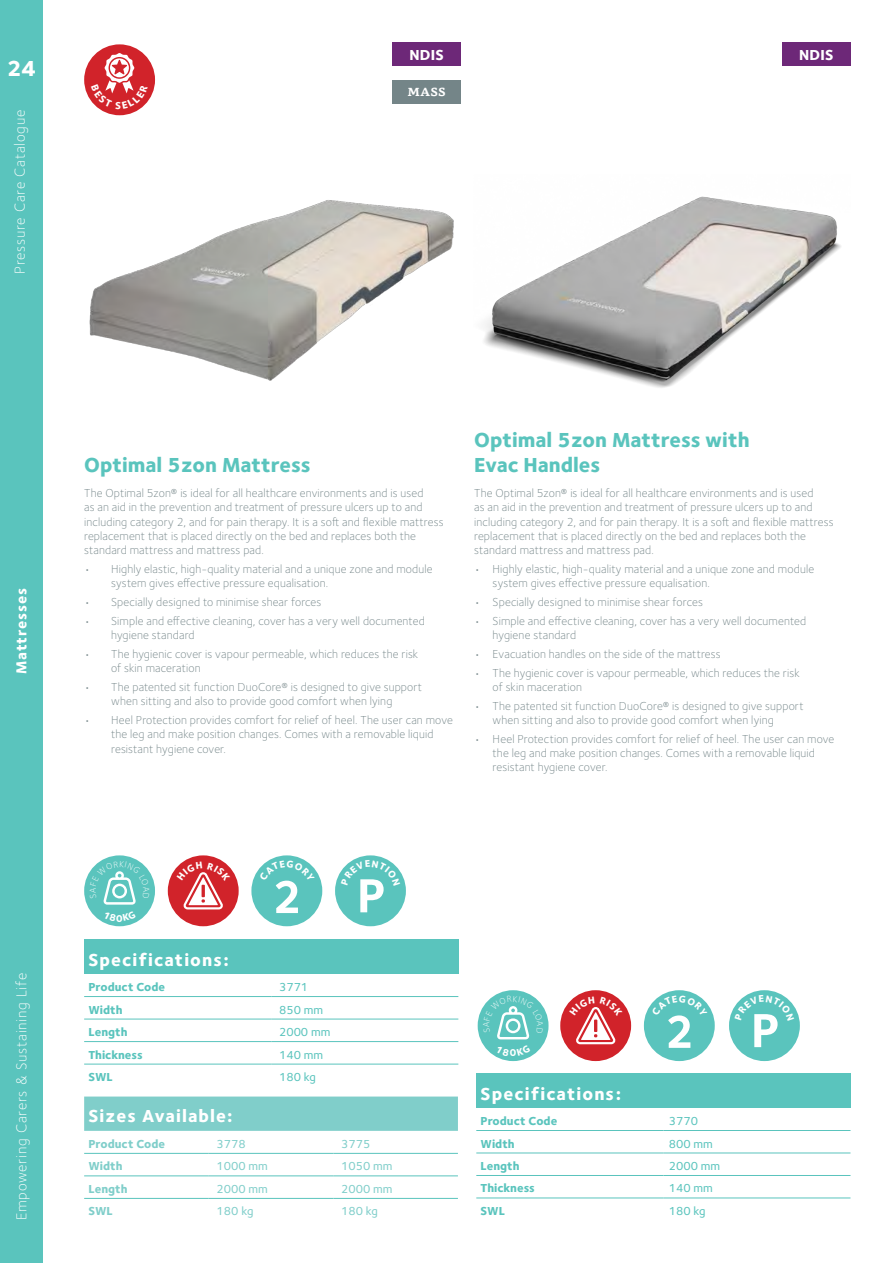
<style>
.page{position:relative;width:893px;height:1263px;background:#fff}
.page>*{position:absolute;margin:0;border:0;box-sizing:border-box;transform-origin:0 0}
.t1{font:800 22.5px "Foundry Sterling";color:#fff}
.t2{font:800 21px/25.2px "Foundry Sterling";color:#5ac4bd}
.t3{font:800 18px "Foundry Sterling";letter-spacing:.06em;color:#fff}
.t4{font:300 15px "Foundry Sterling";letter-spacing:.05em;color:#fff}
.t5{font:800 15px "Foundry Sterling";letter-spacing:.05em;color:#fff}
.t6{font:300 12px/14.4px "Foundry Sterling";letter-spacing:.01em;color:#748588}
.t7{font:800 12px "Foundry Sterling";color:#5ac4bd}
.t8{font:500 12px "Foundry Sterling";color:#5ac4bd}
.t9{font:500 12px "Foundry Sterling";color:#80ceca}
.t10{font:800 12px "Foundry Sterling";color:#80ceca}
.t11{font:800 12px "Basco Std";color:#fff}
</style>
<div class="page">
<div style="left:0;top:0;width:43px;height:1263px;background:#5ac4bd"></div>
<div style="left:168px;top:855px;width:71px;height:71px;background:#d1232a;border-radius:50%"></div>
<div style="left:84px;top:1096px;width:374px;height:35px;background:#80ceca"></div>
<hr style="left:84px;top:1153px;width:125px;height:1px;background:#5ac4bd">
<hr style="left:209px;top:1153px;width:124px;height:1px;background:#5ac4bd">
<hr style="left:333px;top:1153px;width:125px;height:1px;background:#5ac4bd">
<hr style="left:84px;top:1175px;width:125px;height:1px;background:#5ac4bd">
<hr style="left:209px;top:1175px;width:124px;height:1px;background:#5ac4bd">
<hr style="left:333px;top:1175px;width:125px;height:1px;background:#5ac4bd">
<hr style="left:84px;top:1198px;width:125px;height:1px;background:#5ac4bd">
<hr style="left:209px;top:1198px;width:124px;height:1px;background:#5ac4bd">
<hr style="left:333px;top:1198px;width:125px;height:1px;background:#5ac4bd">
<div style="left:84px;top:940px;width:374px;height:34px;background:#5ac4bd"></div>
<hr style="left:84px;top:996px;width:187px;height:1px;background:#5ac4bd">
<hr style="left:271px;top:996px;width:187px;height:1px;background:#5ac4bd">
<hr style="left:84px;top:1019px;width:187px;height:1px;background:#5ac4bd">
<hr style="left:271px;top:1019px;width:187px;height:1px;background:#5ac4bd">
<hr style="left:84px;top:1041px;width:187px;height:1px;background:#5ac4bd">
<hr style="left:271px;top:1041px;width:187px;height:1px;background:#5ac4bd">
<hr style="left:84px;top:1064px;width:187px;height:1px;background:#5ac4bd">
<hr style="left:271px;top:1064px;width:187px;height:1px;background:#5ac4bd">
<div style="left:84px;top:855px;width:71px;height:71px;background:#5ac4bd;border-radius:50%"></div>
<div style="left:335px;top:855px;width:71px;height:71px;background:#5ac4bd;border-radius:50%"></div>
<div style="left:251px;top:855px;width:71px;height:71px;background:#5ac4bd;border-radius:50%"></div>
<div style="left:84px;top:44px;width:71px;height:71px;background:#d1232a;border-radius:50%"></div>
<div style="left:393px;top:42px;width:68px;height:24px;background:#6d2878"></div>
<div style="left:393px;top:80px;width:68px;height:24px;background:#748588"></div>
<div style="left:476px;top:1074px;width:374px;height:34px;background:#5ac4bd"></div>
<hr style="left:476px;top:1130px;width:187px;height:1px;background:#5ac4bd">
<hr style="left:663px;top:1130px;width:187px;height:1px;background:#5ac4bd">
<hr style="left:476px;top:1153px;width:187px;height:1px;background:#5ac4bd">
<hr style="left:663px;top:1153px;width:187px;height:1px;background:#5ac4bd">
<hr style="left:476px;top:1175px;width:187px;height:1px;background:#5ac4bd">
<hr style="left:663px;top:1175px;width:187px;height:1px;background:#5ac4bd">
<hr style="left:476px;top:1198px;width:187px;height:1px;background:#5ac4bd">
<hr style="left:663px;top:1198px;width:187px;height:1px;background:#5ac4bd">
<div style="left:478px;top:990px;width:70px;height:71px;background:#5ac4bd;border-radius:50%"></div>
<div style="left:560px;top:990px;width:71px;height:71px;background:#d1232a;border-radius:50%"></div>
<div style="left:729px;top:990px;width:71px;height:71px;background:#5ac4bd;border-radius:50%"></div>
<div style="left:644px;top:990px;width:71px;height:71px;background:#5ac4bd;border-radius:50%"></div>
<div style="left:782px;top:42px;width:68px;height:24px;background:#6d2878"></div>
<img style="left:89px;top:200px;width:365px;height:181px">
<img style="left:484px;top:196px;width:357px;height:192px">
<svg style="left:177px;top:862px;width:53px;height:47px"></svg>
<svg style="left:90px;top:861px;width:60px;height:44px"></svg>
<svg style="left:341px;top:860px;width:59px;height:52px"></svg>
<svg style="left:259px;top:860px;width:56px;height:53px"></svg>
<svg style="left:91px;top:53px;width:57px;height:56px"></svg>
<svg style="left:483px;top:996px;width:60px;height:43px"></svg>
<svg style="left:569px;top:996px;width:54px;height:48px"></svg>
<svg style="left:735px;top:995px;width:59px;height:52px"></svg>
<svg style="left:652px;top:995px;width:55px;height:53px"></svg>
<h1 class="t1" style="left:7px;top:54px;width:31px">24</h1>
<p class="t4" style="left:11px;top:274px;width:166px;rotate:-90deg">Pressure Care Catalogue</p>
<p class="t5" style="left:410px;top:46px;width:36px">NDIS</p>
<p class="t11" style="left:408px;top:85px;width:39px">MASS</p>
<p class="t5" style="left:799px;top:46px;width:36px">NDIS</p>
<p class="t5" style="left:12px;top:674px;width:88px;rotate:-90deg">Mattresses</p>
<h2 class="t2" style="left:84px;top:453px;width:228px">Optimal 5zon Mattress</h2>
<p class="t6" style="left:84px;top:486px;width:361px">The Optimal 5zon® is ideal for all healthcare environments and is used<br>as an aid in the prevention and treatment of pressure ulcers up to and including category 2, and for pain therapy. It is a soft and flexible mattress replacement that is placed directly on the bed and replaces both the standard mattress and mattress pad.</p>
<p class="t6" style="left:111px;top:562px;width:323px;text-indent:-27px">• Highly elastic, high-quality material and a unique zone and module system gives effective pressure equalisation.</p>
<p class="t6" style="left:84px;top:595px;width:239px">• Specially designed to minimise shear forces</p>
<p class="t6" style="left:111px;top:613px;width:315px;text-indent:-27px">• Simple and effective cleaning, cover has a very well documented hygiene standard</p>
<p class="t6" style="left:111px;top:647px;width:308px;text-indent:-27px">• The hygienic cover is vapour permeable, which reduces the risk of skin maceration</p>
<p class="t6" style="left:84px;top:680px;width:339px;text-align:center">• The patented sit function DuoCore® is designed to give support when sitting and also to provide good comfort when lying</p>
<p class="t6" style="left:111px;top:713px;width:343px;text-indent:-27px">• Heel Protection provides comfort for relief of heel. The user can move the leg and make position changes. Comes with a removable liquid resistant hygiene cover.</p>
<h2 class="t2" style="left:474px;top:428px;width:277px">Optimal 5zon Mattress with<br>Evac Handles</h2>
<p class="t6" style="left:474px;top:486px;width:361px">The Optimal 5zon® is ideal for all healthcare environments and is used<br>as an aid in the prevention and treatment of pressure ulcers up to and including category 2, and for pain therapy. It is a soft and flexible mattress replacement that is placed directly on the bed and replaces both the standard mattress and mattress pad.</p>
<p class="t6" style="left:493px;top:562px;width:323px;text-indent:-18px">• Highly elastic, high-quality material and a unique zone and module system gives effective pressure equalisation.</p>
<p class="t6" style="left:474px;top:595px;width:230px">• Specially designed to minimise shear forces</p>
<p class="t6" style="left:493px;top:613px;width:315px;text-indent:-18px">• Simple and effective cleaning, cover has a very well documented hygiene standard</p>
<p class="t6" style="left:474px;top:647px;width:248px">• Evacuation handles on the side of the mattress</p>
<p class="t6" style="left:493px;top:665px;width:308px;text-indent:-18px">• The hygienic cover is vapour permeable, which reduces the risk of skin maceration</p>
<p class="t6" style="left:493px;top:698px;width:312px;text-indent:-18px">• The patented sit function DuoCore® is designed to give support when sitting and also to provide good comfort when lying</p>
<p class="t6" style="left:493px;top:731px;width:343px;text-indent:-18px">• Heel Protection provides comfort for relief of heel. The user can move the leg and make position changes. Comes with a removable liquid resistant hygiene cover.</p>
<p class="t4" style="left:13px;top:1220px;width:249px;rotate:-90deg">Empowering Carers &amp; Sustaining Life</p>
<h3 class="t3" style="left:88px;top:948px;width:142px">Specifications:</h3>
<p class="t7" style="left:88px;top:979px;width:78px">Product Code</p>
<p class="t8" style="left:279px;top:980px;width:31px">3771</p>
<p class="t7" style="left:88px;top:1002px;width:36px">Width</p>
<p class="t8" style="left:279px;top:1002px;width:46px">850 mm</p>
<p class="t7" style="left:88px;top:1024px;width:41px">Length</p>
<p class="t8" style="left:279px;top:1025px;width:53px">2000 mm</p>
<p class="t7" style="left:88px;top:1047px;width:56px">Thickness</p>
<p class="t8" style="left:279px;top:1047px;width:46px">140 mm</p>
<p class="t7" style="left:88px;top:1069px;width:26px">SWL</p>
<p class="t8" style="left:279px;top:1070px;width:38px">180 kg</p>
<h3 class="t3" style="left:88px;top:1105px;width:146px">Sizes Available:</h3>
<p class="t10" style="left:88px;top:1136px;width:78px">Product Code</p>
<p class="t9" style="left:217px;top:1137px;width:31px">3778</p>
<p class="t9" style="left:341px;top:1137px;width:31px">3775</p>
<p class="t10" style="left:88px;top:1159px;width:36px">Width</p>
<p class="t9" style="left:217px;top:1159px;width:53px">1000 mm</p>
<p class="t9" style="left:341px;top:1159px;width:53px">1050 mm</p>
<p class="t10" style="left:88px;top:1181px;width:41px">Length</p>
<p class="t9" style="left:217px;top:1182px;width:53px">2000 mm</p>
<p class="t9" style="left:341px;top:1182px;width:53px">2000 mm</p>
<p class="t10" style="left:88px;top:1204px;width:26px">SWL</p>
<p class="t9" style="left:217px;top:1204px;width:38px">180 kg</p>
<p class="t9" style="left:341px;top:1204px;width:38px">180 kg</p>
<h3 class="t3" style="left:481px;top:1082px;width:142px">Specifications:</h3>
<p class="t7" style="left:481px;top:1113px;width:78px">Product Code</p>
<p class="t8" style="left:669px;top:1114px;width:31px">3770</p>
<p class="t7" style="left:481px;top:1136px;width:36px">Width</p>
<p class="t8" style="left:669px;top:1136px;width:46px">800 mm</p>
<p class="t7" style="left:481px;top:1158px;width:41px">Length</p>
<p class="t8" style="left:669px;top:1159px;width:53px">2000 mm</p>
<p class="t7" style="left:481px;top:1181px;width:56px">Thickness</p>
<p class="t8" style="left:669px;top:1181px;width:46px">140 mm</p>
<p class="t7" style="left:481px;top:1203px;width:26px">SWL</p>
<p class="t8" style="left:669px;top:1204px;width:38px">180 kg</p>
</div>
